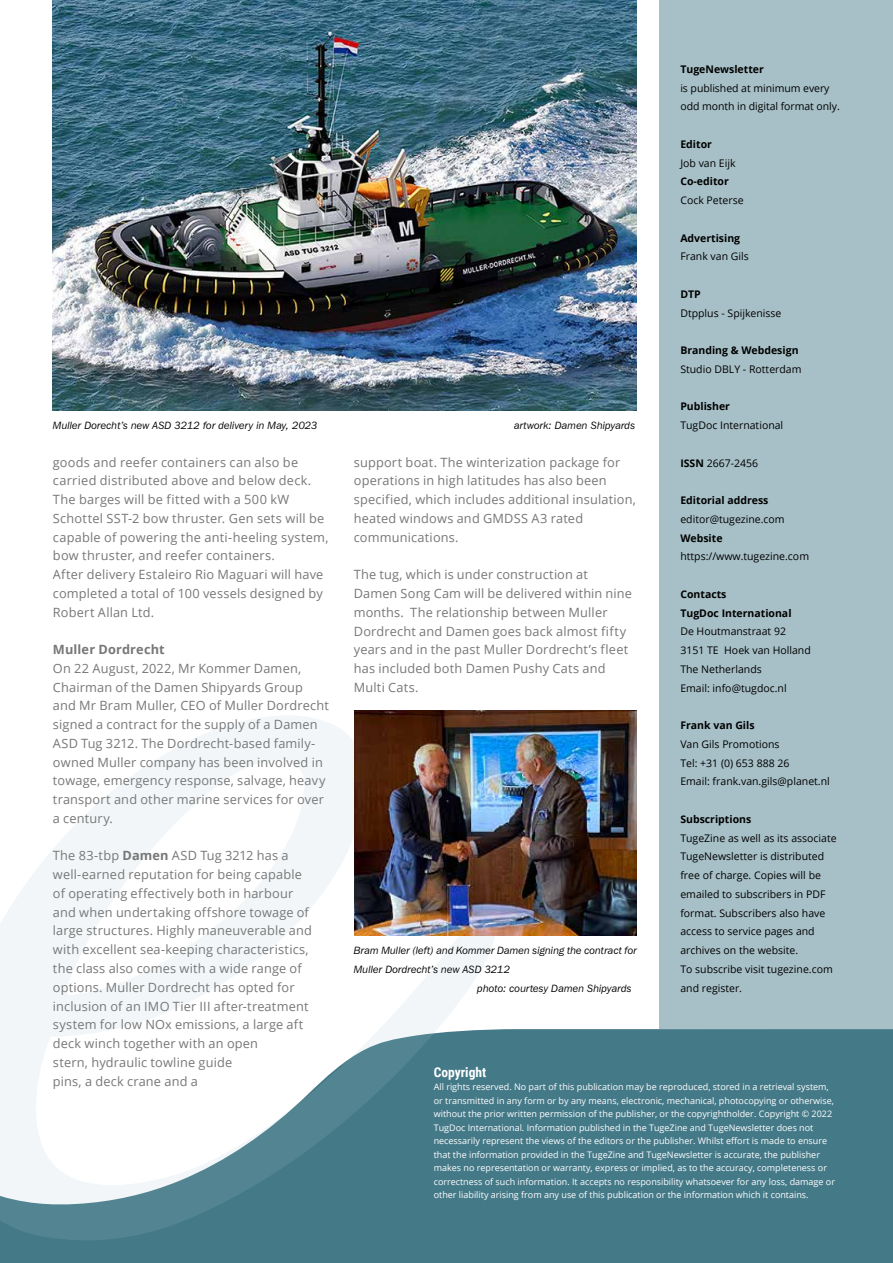
<style>
.page{position:relative;width:893px;height:1263px;background:#fff}
.page>*{position:absolute;margin:0;border:0;box-sizing:border-box;transform-origin:0 0}
.t1{font:700 13.5px "Roboto Condensed";color:#fff}
.t2{font:12.75px/18.8px "Open Sans";letter-spacing:.015em;color:#777}
.t3{font:700 12.75px "Open Sans";letter-spacing:.01em;color:#777}
.t4{font:10.5px/18.8px "Open Sans";color:#000}
.t5{font:italic 10.5px "Franklin Gothic IT Cby BT";letter-spacing:.015em;color:#000}
.t6{font:700 10.5px/18.8px "Open Sans";color:#000}
.t7{font:9px/13.5px "Open Sans";color:#fff}
.s1{font-weight:700}
</style>
<div class="page">
<div style="left:659px;top:0;width:234px;height:1029px;background:#a7c0c7"></div>
<div style="left:0;top:1029px;width:893px;height:234px;background:#447988"></div>
<svg style="left:0;top:715px;width:496px;height:525px"></svg>
<img style="left:53px;top:0;width:584px;height:410px">
<img style="left:355px;top:711px;width:282px;height:224px">
<p class="t6" style="left:680px;top:59px;width:85px">TugeNewsletter</p>
<p class="t4" style="left:680px;top:78px;width:161px">is published at minimum every odd month in digital format only.</p>
<p class="t6" style="left:680px;top:134px;width:33px">Editor</p>
<p class="t4" style="left:680px;top:153px;width:57px">Job van Eijk</p>
<p class="t6" style="left:680px;top:172px;width:50px">Co-editor</p>
<p class="t4" style="left:680px;top:191px;width:65px">Cock Peterse</p>
<p class="t6" style="left:680px;top:228px;width:61px">Advertising</p>
<p class="t4" style="left:680px;top:247px;width:70px">Frank van Gils</p>
<p class="t6" style="left:680px;top:284px;width:22px">DTP</p>
<p class="t4" style="left:680px;top:303px;width:103px">Dtpplus - Spijkenisse</p>
<p class="t6" style="left:680px;top:341px;width:120px">Branding &amp; Webdesign</p>
<p class="t4" style="left:680px;top:359px;width:123px">Studio DBLY - Rotterdam</p>
<p class="t6" style="left:680px;top:397px;width:51px">Publisher</p>
<p class="t4" style="left:680px;top:416px;width:104px">TugDoc International</p>
<p class="t4" style="left:680px;top:453px;width:79px"><span class="s1">ISSN</span> 2667-2456</p>
<p class="t6" style="left:680px;top:491px;width:90px">Editorial address</p>
<p class="t4" style="left:680px;top:509px;width:106px">editor@tugezine.com</p>
<p class="t6" style="left:680px;top:528px;width:44px">Website</p>
<p class="t4" style="left:680px;top:547px;width:130px">https://www.tugezine.com</p>
<p class="t6" style="left:680px;top:584px;width:113px">Contacts<br>TugDoc International</p>
<p class="t4" style="left:680px;top:622px;width:132px">De Houtmanstraat 92<br>3151 TE Hoek van Holland<br>The Netherlands<br>Email: info@tugdoc.nl</p>
<p class="t6" style="left:680px;top:716px;width:76px">Frank van Gils</p>
<p class="t4" style="left:680px;top:734px;width:151px">Van Gils Promotions<br>Tel: +31 (0) 653 888 26<br>Email: frank.van.gils@planet.nl</p>
<p class="t6" style="left:680px;top:809px;width:72px">Subscriptions</p>
<p class="t4" style="left:680px;top:828px;width:158px">TugeZine as well as its associate<br>TugeNewsletter is distributed free of charge. Copies will be emailed to subscribers in PDF format. Subscribers also have access to service pages and archives on the website.<br>To subscribe visit tugezine.com and register.</p>
<p class="t5" style="left:53px;top:419px;width:266px">Muller Dorecht’s new ASD 3212 for delivery in May, 2023</p>
<p class="t5" style="left:514px;top:419px;width:122px">artwork: Damen Shipyards</p>
<p class="t2" style="left:53px;top:452px;width:277px">goods and reefer containers can also be carried distributed above and below deck.<br>The barges will be fitted with a 500 kW Schottel SST-2 bow thruster. Gen sets will be capable of powering the anti-heeling system, bow thruster, and reefer containers.<br>After delivery Estaleiro Rio Maguari will have completed a total of 100 vessels designed by Robert Allan Ltd.</p>
<p class="t3" style="left:53px;top:640px;width:113px">Muller Dordrecht</p>
<p class="t2" style="left:53px;top:658px;width:277px">On 22 August, 2022, Mr Kommer Damen, Chairman of the Damen Shipyards Group and Mr Bram Muller, CEO of Muller Dordrecht signed a contract for the supply of a Damen ASD Tug 3212. The Dordrecht-based family&shy;owned Muller company has been involved in towage, emergency response, salvage, heavy transport and other marine services for over a century.</p>
<p class="t2" style="left:53px;top:846px;width:261px">The 83-tbp <span class="s1">Damen</span> ASD Tug 3212 has a well-earned reputation for being capable of operating effectively both in harbour and when undertaking offshore towage of large structures. Highly maneuverable and with excellent sea-keeping characteristics, the class also comes with a wide range of options. Muller Dordrecht has opted for inclusion of an IMO Tier III after-treatment system for low NOx emissions, a large aft deck winch together with an open<br>stern, hydraulic towline guide<br>pins, a deck crane and a</p>
<p class="t2" style="left:354px;top:452px;width:284px">support boat. The winterization package for operations in high latitudes has also been specified, which includes additional insulation, heated windows and GMDSS A3 rated communications.</p>
<p class="t2" style="left:354px;top:565px;width:279px">The tug, which is under construction at Damen Song Cam will be delivered within nine months. The relationship between Muller Dordrecht and Damen goes back almost fifty years and in the past Muller Dordrecht’s fleet has included both Damen Pushy Cats and Multi Cats.</p>
<p class="t5" style="left:354px;top:944px;width:284px">Bram Muller (left) and Kommer Damen signing the contract for</p>
<p class="t5" style="left:354px;top:963px;width:158px">Muller Dordrecht’s new ASD 3212</p>
<p class="t5" style="left:477px;top:981px;width:156px">photo: courtesy Damen Shipyards</p>
<p class="t1" style="left:434px;top:1063px;width:54px">Copyright</p>
<p class="t7" style="left:434px;top:1080px;width:403px">All rights reserved. No part of this publication may be reproduced, stored in a retrieval system, or transmitted in any form or by any means, electronic, mechanical, photocopying or otherwise, without the prior written permission of the publisher, or the copyrightholder. Copyright © 2022<br>TugDoc International. Information published in the TugeZine and TugeNewsletter does not necessarily represent the views of the editors or the publisher. Whilst effort is made to ensure that the information provided in the TugeZine and TugeNewsletter is accurate, the publisher makes no representation or warranty, express or implied, as to the accuracy, completeness or correctness of such information. It accepts no responsibility whatsoever for any loss, damage or other liability arising from any use of this publication or the information which it contains.</p>
</div>
